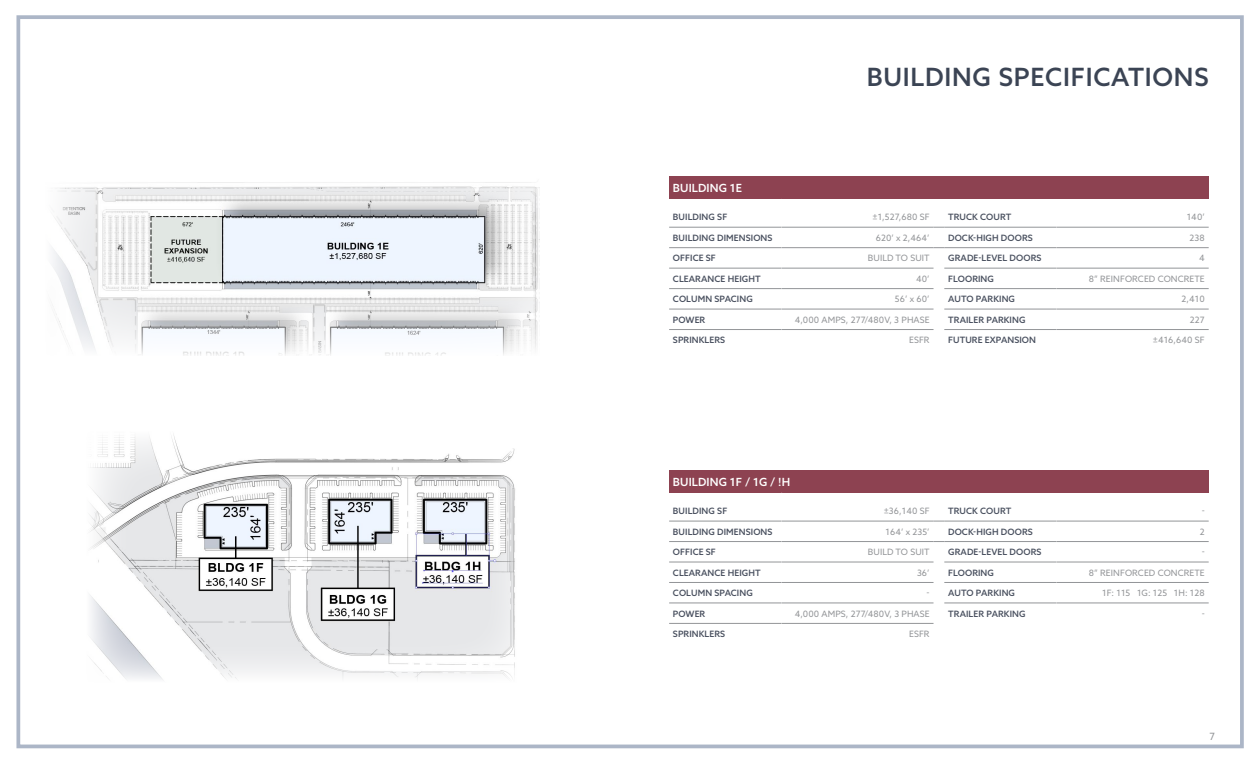
<style>
.page{position:relative;width:1260px;height:765px;background:#fff}
.page>*{position:absolute;margin:0;border:0;box-sizing:border-box;transform-origin:0 0}
.t1{font:500 25.25px "Azo Sans";letter-spacing:.03em;color:#3b4454}
.t2{font:500 11.25px "Azo Sans";letter-spacing:.01em;color:#fff}
.t3{font:10px "Azo Sans";color:#939598}
.t4{font:500 8.75px "Azo Sans";letter-spacing:.01em;color:#49505f}
.t5{font:8.75px "Azo Sans";letter-spacing:.01em;color:#939598}
.s1{font-weight:400;color:#939598}
</style>
<div class="page">
<div style="left:669px;top:470px;width:540px;height:23px;background:#8d4251"></div>
<hr style="left:669px;top:521px;width:113px;height:1px;background:#939598">
<hr style="left:782px;top:521px;width:152px;height:1px;background:#939598">
<hr style="left:669px;top:541px;width:113px;height:1px;background:#939598">
<hr style="left:782px;top:541px;width:152px;height:1px;background:#939598">
<hr style="left:669px;top:562px;width:113px;height:1px;background:#939598">
<hr style="left:782px;top:562px;width:152px;height:1px;background:#939598">
<hr style="left:669px;top:582px;width:113px;height:1px;background:#939598">
<hr style="left:782px;top:582px;width:152px;height:1px;background:#939598">
<hr style="left:669px;top:603px;width:113px;height:1px;background:#939598">
<hr style="left:669px;top:623px;width:113px;height:1px;background:#939598">
<hr style="left:782px;top:603px;width:152px;height:1px;background:#939598">
<hr style="left:782px;top:623px;width:152px;height:1px;background:#939598">
<hr style="left:944px;top:521px;width:113px;height:1px;background:#939598">
<hr style="left:944px;top:541px;width:113px;height:1px;background:#939598">
<hr style="left:1057px;top:521px;width:152px;height:1px;background:#939598">
<hr style="left:1057px;top:541px;width:152px;height:1px;background:#939598">
<hr style="left:944px;top:562px;width:113px;height:1px;background:#939598">
<hr style="left:944px;top:582px;width:113px;height:1px;background:#939598">
<hr style="left:1057px;top:562px;width:152px;height:1px;background:#939598">
<hr style="left:1057px;top:582px;width:152px;height:1px;background:#939598">
<hr style="left:944px;top:603px;width:113px;height:1px;background:#939598">
<hr style="left:1057px;top:603px;width:152px;height:1px;background:#939598">
<div style="left:669px;top:176px;width:540px;height:23px;background:#8d4251"></div>
<hr style="left:669px;top:227px;width:113px;height:1px;background:#939598">
<hr style="left:782px;top:227px;width:152px;height:1px;background:#939598">
<hr style="left:669px;top:247px;width:113px;height:1px;background:#939598">
<hr style="left:782px;top:247px;width:152px;height:1px;background:#939598">
<hr style="left:669px;top:268px;width:113px;height:1px;background:#939598">
<hr style="left:782px;top:268px;width:152px;height:1px;background:#939598">
<hr style="left:669px;top:288px;width:113px;height:1px;background:#939598">
<hr style="left:782px;top:288px;width:152px;height:1px;background:#939598">
<hr style="left:669px;top:309px;width:113px;height:1px;background:#939598">
<hr style="left:669px;top:329px;width:113px;height:1px;background:#939598">
<hr style="left:782px;top:309px;width:152px;height:1px;background:#939598">
<hr style="left:782px;top:329px;width:152px;height:1px;background:#939598">
<hr style="left:944px;top:227px;width:113px;height:1px;background:#939598">
<hr style="left:944px;top:247px;width:113px;height:1px;background:#939598">
<hr style="left:1057px;top:227px;width:152px;height:1px;background:#939598">
<hr style="left:1057px;top:247px;width:152px;height:1px;background:#939598">
<hr style="left:944px;top:268px;width:113px;height:1px;background:#939598">
<hr style="left:944px;top:288px;width:113px;height:1px;background:#939598">
<hr style="left:1057px;top:268px;width:152px;height:1px;background:#939598">
<hr style="left:1057px;top:288px;width:152px;height:1px;background:#939598">
<hr style="left:944px;top:309px;width:113px;height:1px;background:#939598">
<hr style="left:1057px;top:309px;width:152px;height:1px;background:#939598">
<hr style="left:1057px;top:329px;width:152px;height:1px;background:#939598">
<hr style="left:944px;top:329px;width:113px;height:1px;background:#939598">
<div style="left:16px;top:15px;width:1228px;height:733px;border:4px solid #acb6c7"></div>
<img style="left:89px;top:434px;width:426px;height:246px">
<img style="left:53px;top:182px;width:487px;height:174px">
<h1 class="t1" style="left:867px;top:60px;width:343px">BUILDING SPECIFICATIONS</h1>
<p class="t2" style="left:673px;top:181px;width:71px">BUILDING 1E</p>
<p class="t4" style="left:673px;top:212px;width:56px">BUILDING SF</p>
<p class="t5" style="left:872px;top:212px;width:59px">±1,527,680 SF</p>
<p class="t4" style="left:948px;top:212px;width:65px">TRUCK COURT</p>
<p class="t5" style="left:1187px;top:212px;width:20px">140’</p>
<p class="t4" style="left:673px;top:232px;width:101px">BUILDING DIMENSIONS</p>
<p class="t5" style="left:876px;top:232px;width:55px">620’ x 2,464’</p>
<p class="t4" style="left:948px;top:232px;width:86px">DOCK-HIGH DOORS</p>
<p class="t5" style="left:1190px;top:232px;width:17px">238</p>
<p class="t4" style="left:673px;top:252px;width:44px">OFFICE SF</p>
<p class="t5" style="left:868px;top:253px;width:63px">BUILD TO SUIT</p>
<p class="t4" style="left:948px;top:252px;width:95px">GRADE-LEVEL DOORS</p>
<p class="t5" style="left:1199px;top:253px;width:7px">4</p>
<p class="t4" style="left:673px;top:273px;width:89px">CLEARANCE HEIGHT</p>
<p class="t5" style="left:916px;top:273px;width:15px">40’</p>
<p class="t4" style="left:948px;top:273px;width:47px">FLOORING</p>
<p class="t5" style="left:1089px;top:273px;width:118px">8” REINFORCED CONCRETE</p>
<p class="t4" style="left:673px;top:293px;width:81px">COLUMN SPACING</p>
<p class="t5" style="left:895px;top:293px;width:36px">56’ x 60’</p>
<p class="t4" style="left:948px;top:293px;width:68px">AUTO PARKING</p>
<p class="t5" style="left:1182px;top:293px;width:25px">2,410</p>
<p class="t4" style="left:673px;top:314px;width:34px">POWER</p>
<p class="t5" style="left:795px;top:314px;width:136px">4,000 AMPS, 277/480V, 3 PHASE</p>
<p class="t4" style="left:948px;top:314px;width:79px">TRAILER PARKING</p>
<p class="t5" style="left:1190px;top:314px;width:16px">227</p>
<p class="t4" style="left:673px;top:334px;width:54px">SPRINKLERS</p>
<p class="t5" style="left:909px;top:334px;width:22px">ESFR</p>
<p class="t4" style="left:948px;top:334px;width:89px">FUTURE EXPANSION</p>
<p class="t5" style="left:1153px;top:334px;width:54px">±416,640 SF</p>
<p class="t2" style="left:673px;top:475px;width:119px">BUILDING 1F / 1G / !H</p>
<p class="t4" style="left:673px;top:505px;width:56px">BUILDING SF</p>
<p class="t5" style="left:884px;top:505px;width:47px">±36,140 SF</p>
<p class="t4" style="left:948px;top:505px;width:65px">TRUCK COURT</p>
<p class="t5" style="left:1202px;top:505px;width:5px">-</p>
<p class="t4" style="left:673px;top:526px;width:101px">BUILDING DIMENSIONS</p>
<p class="t5" style="left:886px;top:526px;width:46px">164’ x 235’</p>
<p class="t4" style="left:948px;top:526px;width:86px">DOCK-HIGH DOORS</p>
<p class="t5" style="left:1200px;top:526px;width:6px">2</p>
<p class="t4" style="left:673px;top:546px;width:44px">OFFICE SF</p>
<p class="t5" style="left:868px;top:546px;width:63px">BUILD TO SUIT</p>
<p class="t4" style="left:948px;top:546px;width:95px">GRADE-LEVEL DOORS</p>
<p class="t5" style="left:1202px;top:546px;width:5px">-</p>
<p class="t4" style="left:673px;top:567px;width:89px">CLEARANCE HEIGHT</p>
<p class="t5" style="left:917px;top:567px;width:14px">36’</p>
<p class="t4" style="left:948px;top:567px;width:47px">FLOORING</p>
<p class="t5" style="left:1089px;top:567px;width:118px">8” REINFORCED CONCRETE</p>
<p class="t4" style="left:673px;top:587px;width:81px">COLUMN SPACING</p>
<p class="t4" style="left:927px;top:587px;width:90px"><span class="s1">-</span> AUTO PARKING</p>
<p class="t5" style="left:1102px;top:587px;width:104px">1F: 115 1G: 125 1H: 128</p>
<p class="t4" style="left:673px;top:608px;width:34px">POWER</p>
<p class="t5" style="left:795px;top:608px;width:136px">4,000 AMPS, 277/480V, 3 PHASE</p>
<p class="t4" style="left:948px;top:608px;width:79px">TRAILER PARKING</p>
<p class="t5" style="left:1202px;top:608px;width:5px">-</p>
<p class="t4" style="left:673px;top:628px;width:54px">SPRINKLERS</p>
<p class="t5" style="left:909px;top:628px;width:22px">ESFR</p>
<p class="t3" style="left:1209px;top:730px;width:7px">7</p>
</div>
